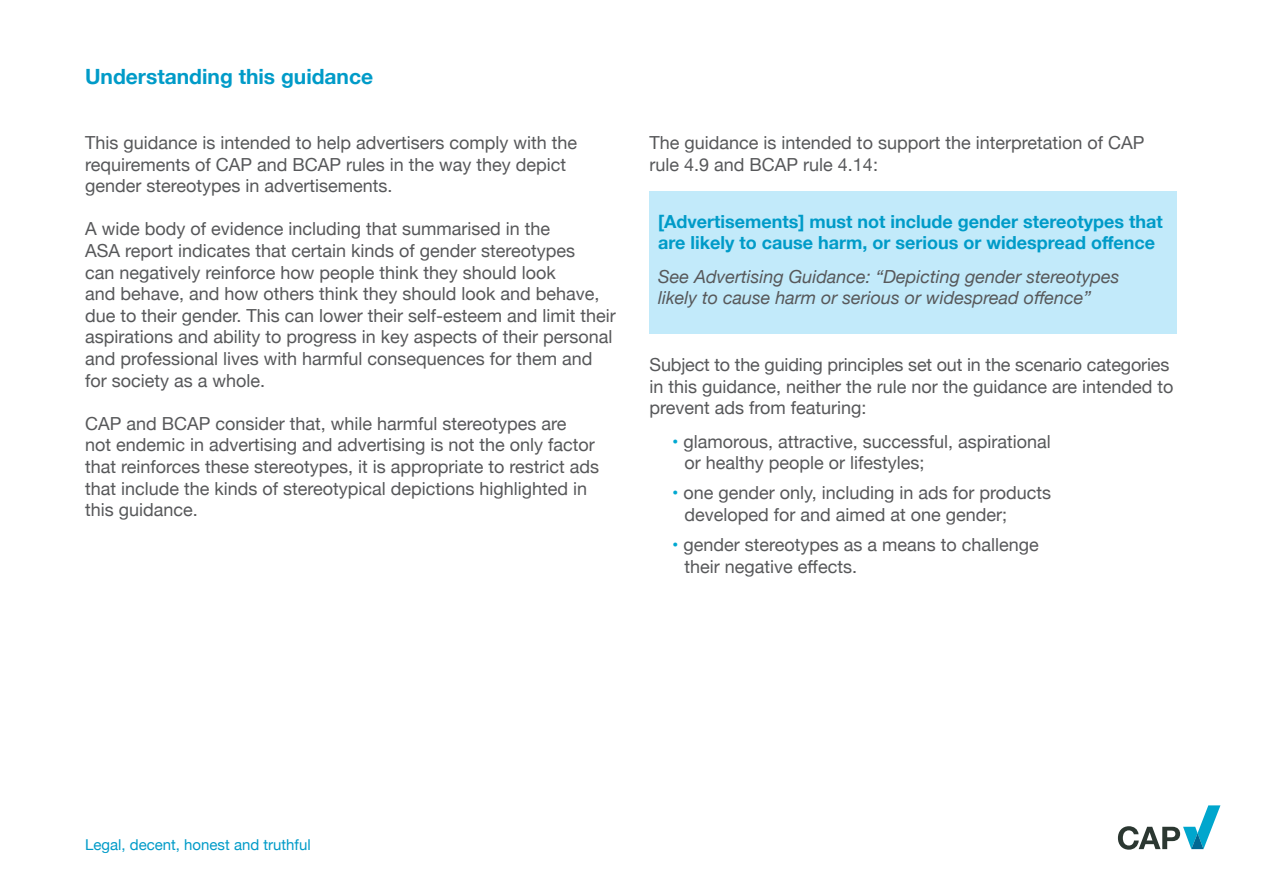
<style>
.page{position:relative;width:1263px;height:893px;background:#fff}
.page>*{position:absolute;margin:0;border:0;box-sizing:border-box;transform-origin:0 0}
.t1{font:700 21px "Helvetica Neue";color:#009bc8}
.t2{font:18px/21.6px "Helvetica Neue";color:#57585a}
.t3{font:700 18px "Helvetica Neue";color:#009bc8}
.t4{font:italic 18px "Helvetica Neue";color:#57585a}
.t5{font:15px "Helvetica Neue";color:#009bc8}
.s1{color:#00a8d1}
</style>
<div class="page">
<svg style="left:1118px;top:805px;width:102px;height:45px"></svg>
<div style="left:649px;top:191px;width:528px;height:143px;background:#c2eafa"></div>
<p class="t1" style="left:85px;top:60px;width:290px">Understanding this guidance</p>
<p class="t2" style="left:85px;top:133px;width:494px">This guidance is intended to help advertisers comply with the requirements of CAP and BCAP rules in the way they depict gender stereotypes in advertisements.</p>
<p class="t2" style="left:85px;top:219px;width:467px">A wide body of evidence including that summarised in the</p>
<p class="t2" style="left:85px;top:241px;width:492px">ASA report indicates that certain kinds of gender stereotypes</p>
<p class="t2" style="left:85px;top:262px;width:472px">can negatively reinforce how people think they should look</p>
<p class="t2" style="left:85px;top:284px;width:516px">and behave, and how others think they should look and behave,</p>
<p class="t2" style="left:85px;top:306px;width:532px">due to their gender. This can lower their self-esteem and limit their aspirations and ability to progress in key aspects of their personal and professional lives with harmful consequences for them and for society as a whole.</p>
<p class="t2" style="left:85px;top:414px;width:483px">CAP and BCAP consider that, while harmful stereotypes are</p>
<p class="t2" style="left:85px;top:435px;width:516px">not endemic in advertising and advertising is not the only factor that reinforces these stereotypes, it is appropriate to restrict ads that include the kinds of stereotypical depictions highlighted in this guidance.</p>
<p class="t2" style="left:649px;top:133px;width:496px">The guidance is intended to support the interpretation of CAP</p>
<p class="t2" style="left:649px;top:154px;width:230px">rule 4.9 and BCAP rule 4.14:</p>
<p class="t3" style="left:658px;top:207px;width:506px">[Advertisements] must not include gender stereotypes that</p>
<p class="t3" style="left:658px;top:229px;width:499px">are likely to cause harm, or serious or widespread offence</p>
<p class="t4" style="left:658px;top:263px;width:463px">See Advertising Guidance: “Depicting gender stereotypes</p>
<p class="t4" style="left:658px;top:285px;width:435px">likely to cause harm or serious or widespread offence”</p>
<p class="t2" style="left:649px;top:355px;width:525px">Subject to the guiding principles set out in the scenario categories in this guidance, neither the rule nor the guidance are intended to prevent ads from featuring:</p>
<p class="t2" style="left:672px;top:432px;width:380px"><span class="s1">•</span> glamorous, attractive, successful, aspirational</p>
<p class="t2" style="left:685px;top:453px;width:242px">or healthy people or lifestyles;</p>
<p class="t2" style="left:672px;top:483px;width:381px"><span class="s1">•</span> one gender only, including in ads for products</p>
<p class="t2" style="left:685px;top:505px;width:324px">developed for and aimed at one gender;</p>
<p class="t2" style="left:672px;top:535px;width:368px"><span class="s1">•</span> gender stereotypes as a means to challenge</p>
<p class="t2" style="left:685px;top:556px;width:174px">their negative effects.</p>
<p class="t5" style="left:85px;top:834px;width:227px">Legal, decent, honest and truthful</p>
</div>
